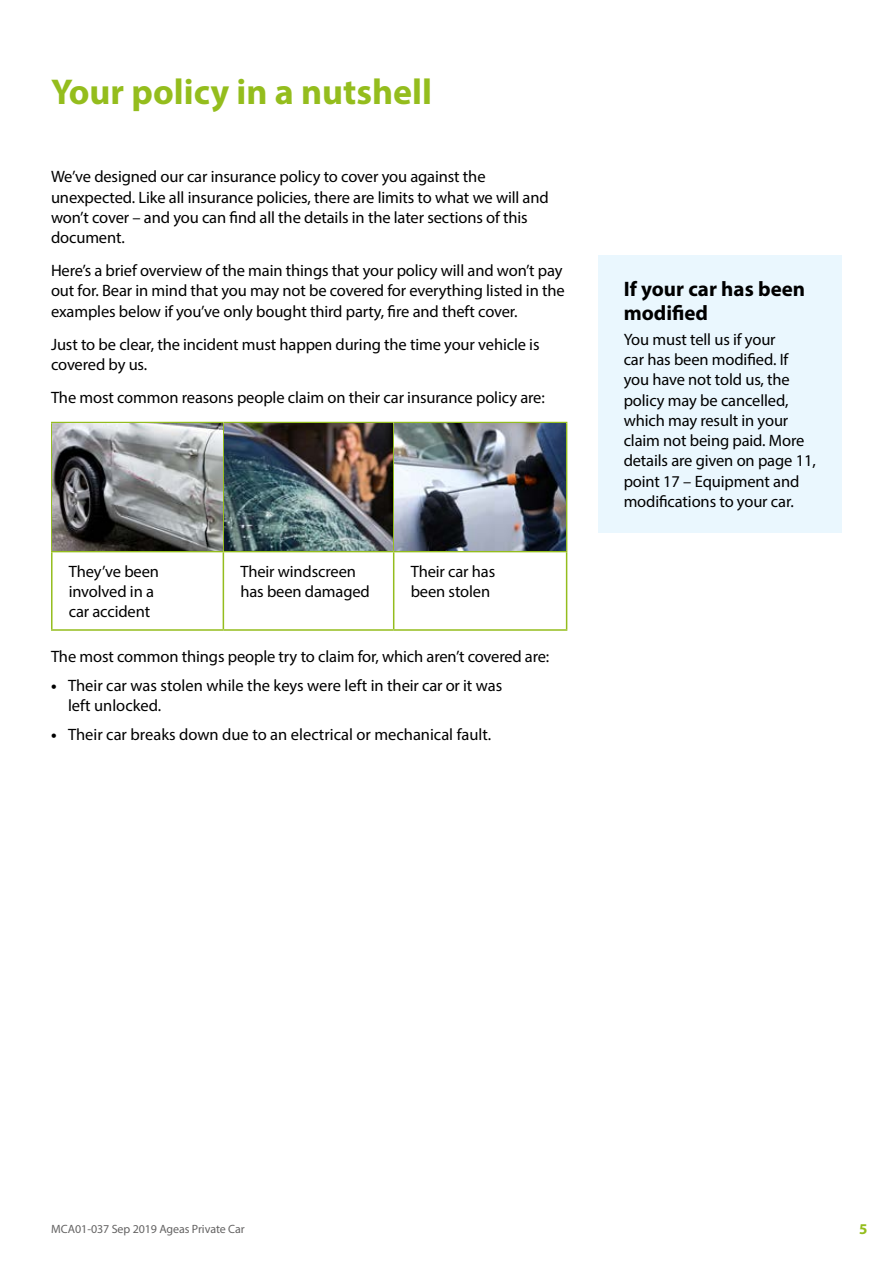
<style>
.page{position:relative;width:893px;height:1263px;background:#fff}
.page>*{position:absolute;margin:0;border:0;box-sizing:border-box;transform-origin:0 0}
.t1{font:700 36px "Myriad Pro";color:#94bd1d}
.t2{font:700 21px/24px "Myriad Pro";color:#000}
.t3{font:16.5px/20.2px "Myriad Pro";letter-spacing:-.01em;color:#000}
.t4{font:700 15px "Myriad Pro";color:#94bd1d}
.t5{font:12px "Myriad Pro";letter-spacing:-.005em;color:#646363}
.s1{font-weight:700}
</style>
<div class="page">
<hr style="left:223px;top:552px;width:1px;height:77px;background:#94bd1d">
<hr style="left:393px;top:552px;width:1px;height:77px;background:#94bd1d">
<hr style="left:51px;top:422px;width:172px;height:1px;background:#94bd1d">
<hr style="left:51px;top:423px;width:2px;height:128px;background:#94bd1d">
<hr style="left:223px;top:422px;width:171px;height:1px;background:#94bd1d">
<hr style="left:394px;top:422px;width:173px;height:1px;background:#94bd1d">
<hr style="left:566px;top:423px;width:1px;height:128px;background:#94bd1d">
<hr style="left:51px;top:551px;width:172px;height:1px;background:#94bd1d">
<hr style="left:51px;top:552px;width:2px;height:77px;background:#94bd1d">
<hr style="left:223px;top:551px;width:171px;height:1px;background:#94bd1d">
<hr style="left:394px;top:551px;width:173px;height:1px;background:#94bd1d">
<hr style="left:566px;top:552px;width:1px;height:77px;background:#94bd1d">
<hr style="left:51px;top:629px;width:172px;height:2px;background:#94bd1d">
<hr style="left:223px;top:629px;width:171px;height:2px;background:#94bd1d">
<hr style="left:394px;top:629px;width:173px;height:2px;background:#94bd1d">
<img style="left:53px;top:423px;width:513px;height:128px">
<div style="left:598px;top:255px;width:244px;height:277px;background:#eaf7fe"></div>
<h1 class="t1" style="left:51px;top:78px;width:382px">Your policy in a nutshell</h1>
<p class="t3" style="left:51px;top:168px;width:499px">We’ve designed our car insurance policy to cover you against the unexpected. Like all insurance policies, there are limits to what we will and won’t cover – and you can find all the details in the later sections of this document.</p>
<p class="t3" style="left:51px;top:262px;width:515px">Here’s a brief overview of the main things that your policy will and won’t pay out for. Bear in mind that you may not be covered for everything listed in the examples below if you’ve only bought third party, fire and theft cover.</p>
<p class="t3" style="left:51px;top:335px;width:490px">Just to be clear, the incident must happen during the time your vehicle is covered by us.</p>
<p class="t3" style="left:51px;top:389px;width:495px">The most common reasons people claim on their car insurance policy are:</p>
<p class="t3" style="left:69px;top:562px;width:92px">They’ve been involved in a car accident</p>
<p class="t3" style="left:240px;top:562px;width:131px">Their windscreen has been damaged</p>
<p class="t3" style="left:411px;top:562px;width:86px">Their car has been stolen</p>
<p class="t3" style="left:51px;top:648px;width:500px">The most common things people try to claim for, which aren’t covered are:</p>
<p class="t3" style="left:68px;top:676px;width:436px;text-indent:-17px"><span class="s1">•</span> Their car was stolen while the keys were left in their car or it was left unlocked.</p>
<p class="t3" style="left:51px;top:725px;width:442px"><span class="s1">•</span> Their car breaks down due to an electrical or mechanical fault.</p>
<p class="t2" style="left:624px;top:279px;width:183px">If your car has been modified</p>
<p class="t3" style="left:624px;top:331px;width:194px">You must tell us if your<br>car has been modified. If you have not told us, the policy may be cancelled, which may result in your claim not being paid. More details are given on page 11, point 17 – Equipment and modifications to your car.</p>
<p class="t5" style="left:51px;top:1224px;width:195px">MCA01-037 Sep 2019 Ageas Private Car</p>
<p class="t4" style="left:859px;top:1223px;width:10px">5</p>
</div>
